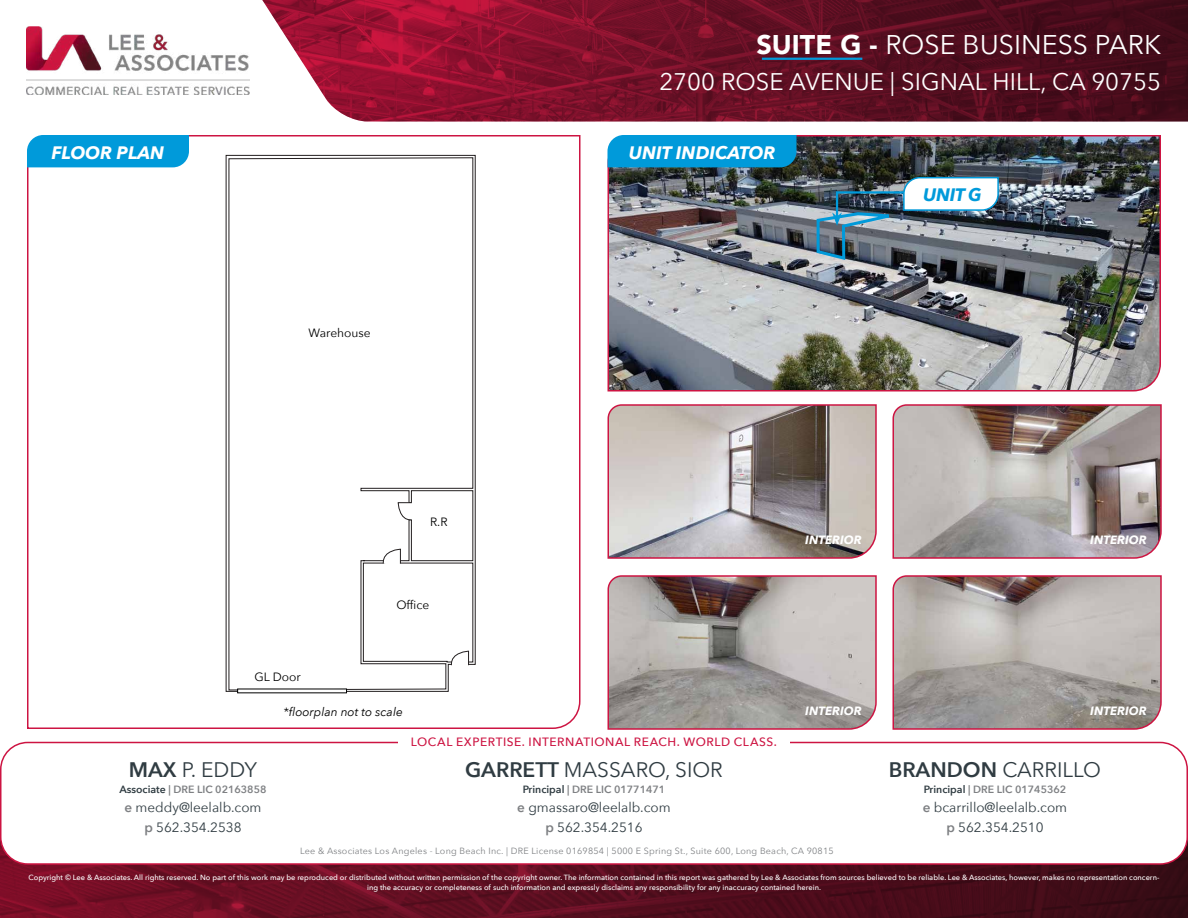
<style>
.page{position:relative;width:1188px;height:918px;background:#fff}
.page>*{position:absolute;margin:0;border:0;box-sizing:border-box;transform-origin:0 0}
.t1{font:27px "Avenir Next";color:#fff}
.t2{font:24px "Avenir Next";color:#fff}
.t3{font:21px "Avenir Next";color:#303c42}
.t4{font:italic 700 18px "Avenir Next";color:#fff}
.t5{font:italic 700 18px "Avenir Next";color:#009ada}
.t6{font:13.5px/19.2px "Avenir Next";color:#303c42;text-align:center}
.t7{font:500 12px "Avenir Next";letter-spacing:.045em;color:#cd1442}
.t8{font:italic 700 12px "Avenir Next";color:#fff}
.t9{font:12px "Avenir Next";color:#000}
.t10{font:italic 12px "Avenir Next";color:#000}
.t11{font:600 10.5px "Avenir Next";color:#7e8083}
.t12{font:9px "Avenir Next";letter-spacing:.025em;color:#7e8083}
.t13{font:500 7.5px/10.5px "Avenir Next";color:#fff;text-align:center}
.s1{font-family:"Avenir";font-weight:900}
.s2{font-weight:600}
.s3{color:#303c42}
.s4{font-weight:600;color:#7e8083}
</style>
<div class="page">
<img style="left:27px;top:27px;width:222px;height:67px">
<img style="left:262px;top:0;width:926px;height:122px">
<img style="left:0;top:843px;width:1188px;height:75px">
<div style="left:1px;top:742px;width:1186px;height:122px;background:#fff;border-radius:27px"></div>
<div style="left:0;top:742px;width:1188px;height:123px;border:2px solid #cd1442;border-radius:27px"></div>
<div style="left:398px;top:729px;width:392px;height:27px;background:#fff"></div>
<svg style="left:607px;top:404px;width:270px;height:155px;background:#b2a5a4"></svg>
<svg style="left:892px;top:404px;width:270px;height:155px;background:#ab9e9d"></svg>
<svg style="left:607px;top:575px;width:270px;height:155px;background:#a99d9c"></svg>
<svg style="left:892px;top:575px;width:270px;height:155px;background:#afa3a1"></svg>
<svg style="left:27px;top:135px;width:554px;height:594px"></svg>
<img style="left:607px;top:135px;width:554px;height:257px">
<div style="left:608px;top:135px;width:188px;height:32px;background:#009ada"></div>
<div style="left:27px;top:135px;width:162px;height:32px;background:#009ada"></div>
<hr style="left:762px;top:58px;width:100px;height:2px;background:#009ada">
<img style="left:814px;top:176px;width:186px;height:86px">
<svg style="left:225px;top:155px;width:251px;height:537px"></svg>
<svg style="left:451px;top:650px;width:18px;height:16px"></svg>
<svg style="left:382px;top:548px;width:19px;height:16px"></svg>
<svg style="left:397px;top:502px;width:15px;height:19px"></svg>
<h1 class="t1" style="left:756px;top:22px;width:406px"><span class="s1">SUITE G -</span> ROSE BUSINESS PARK</h1>
<h2 class="t2" style="left:659px;top:61px;width:503px">2700 ROSE AVENUE | SIGNAL HILL, CA 90755</h2>
<h3 class="t4" style="left:52px;top:137px;width:114px">FLOOR PLAN</h3>
<h3 class="t4" style="left:629px;top:137px;width:148px">UNIT INDICATOR</h3>
<h3 class="t9" style="left:309px;top:323px;width:64px">Warehouse</h3>
<h3 class="t5" style="left:923px;top:180px;width:60px">UNIT G</h3>
<h3 class="t9" style="left:430px;top:512px;width:19px">R.R</h3>
<h3 class="t9" style="left:396px;top:595px;width:34px">Office</h3>
<h3 class="t9" style="left:255px;top:667px;width:48px">GL Door</h3>
<h3 class="t10" style="left:284px;top:701px;width:121px">*floorplan not to scale</h3>
<h3 class="t3" style="left:129px;top:752px;width:130px"><span class="s2">MAX</span> P. EDDY</h3>
<h3 class="t11" style="left:119px;top:781px;width:149px"><span class="s3">Associate</span> | DRE LIC 02163858</h3>
<h3 class="t6" style="left:124px;top:798px;width:139px"><span class="s4">e</span> meddy@leelalb.com <span class="s4">p</span> 562.354.2538</h3>
<h3 class="t7" style="left:411px;top:732px;width:368px">LOCAL EXPERTISE. INTERNATIONAL REACH. WORLD CLASS.</h3>
<h3 class="t3" style="left:465px;top:752px;width:259px"><span class="s2">GARRETT</span> MASSARO, SIOR</h3>
<h3 class="t11" style="left:523px;top:781px;width:144px"><span class="s3">Principal</span> | DRE LIC 01771471</h3>
<h3 class="t6" style="left:517px;top:798px;width:155px"><span class="s4">e</span> gmassaro@leelalb.com <span class="s4">p</span> 562.354.2516</h3>
<h3 class="t8" style="left:805px;top:529px;width:58px">INTERIOR</h3>
<h3 class="t8" style="left:1090px;top:529px;width:58px">INTERIOR</h3>
<h3 class="t8" style="left:805px;top:700px;width:58px">INTERIOR</h3>
<h3 class="t8" style="left:1090px;top:700px;width:58px">INTERIOR</h3>
<h3 class="t3" style="left:889px;top:752px;width:214px"><span class="s2">BRANDON</span> CARRILLO</h3>
<h3 class="t11" style="left:924px;top:781px;width:144px"><span class="s3">Principal</span> | DRE LIC 01745362</h3>
<h3 class="t6" style="left:923px;top:798px;width:146px"><span class="s4">e</span> bcarrillo@leelalb.com <span class="s4">p</span> 562.354.2510</h3>
<p class="t12" style="left:300px;top:843px;width:535px">Lee &amp; Associates Los Angeles - Long Beach Inc. | DRE License 0169854 | 5000 E Spring St., Suite 600, Long Beach, CA 90815</p>
<p class="t13" style="left:29px;top:871px;width:1132px">Copyright © Lee &amp; Associates. All rights reserved. No part of this work may be reproduced or distributed without written permission of the copyright owner. The information contained in this report was gathered by Lee &amp; Associates from sources believed to be reliable. Lee &amp; Associates, however, makes no representation concern&shy;ing the accuracy or completeness of such information and expressly disclaims any responsibility for any inaccuracy contained herein.</p>
</div>
